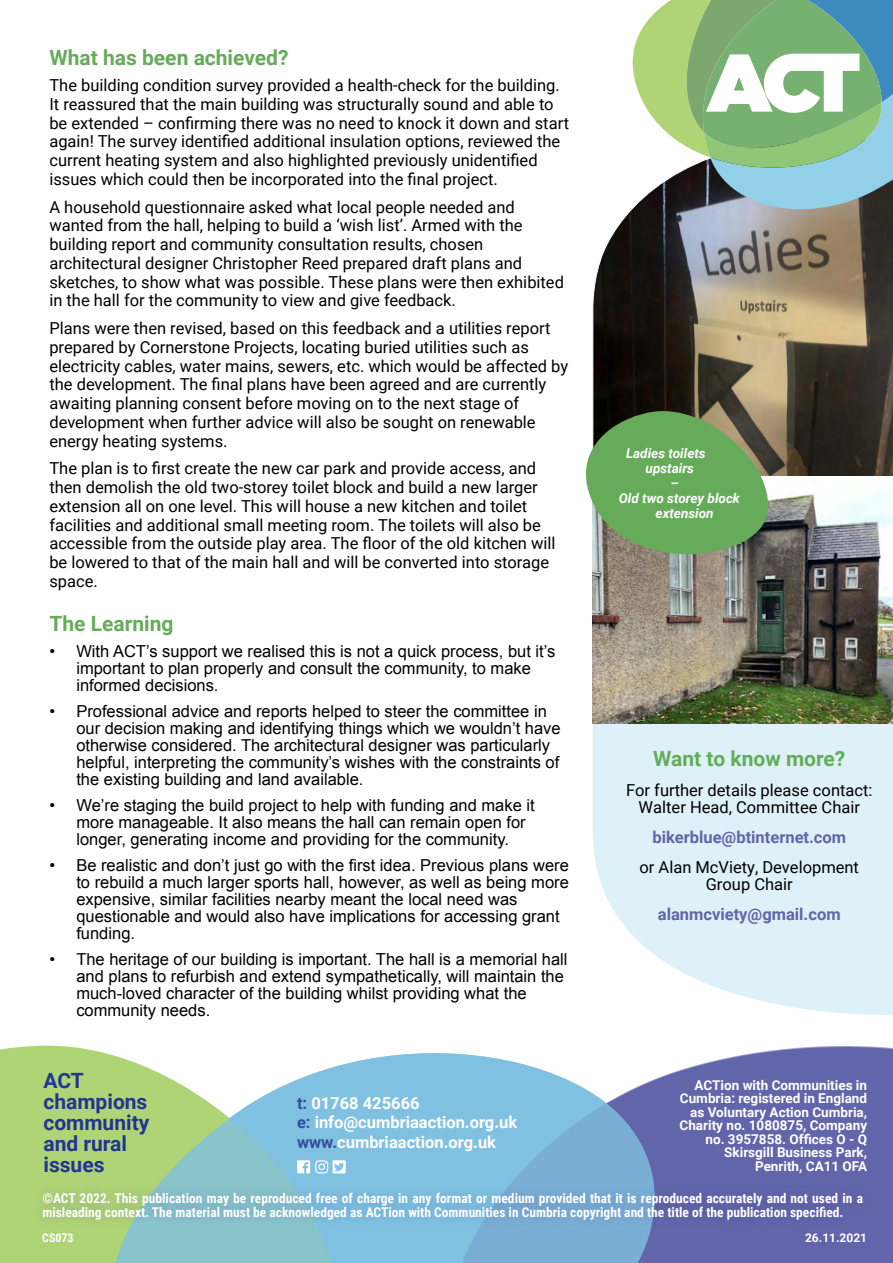
<style>
.page{position:relative;width:893px;height:1263px;background:#fff}
.page>*{position:absolute;margin:0;border:0;box-sizing:border-box;transform-origin:0 0}
.t1{font:700 21px/21px "Roboto";color:#213592}
.t2{font:700 21px "Roboto";color:#65ab59}
.t3{font:700 21px "Roboto";color:#65ac5a}
.t4{font:16.5px/18.8px "Roboto";color:#000}
.t5{font:16.5px/17.1px "Arial";color:#000}
.t6{font:700 16.5px/19.5px "Roboto";color:#fff}
.t7{font:700 16.5px "Roboto";color:#6265a9}
.t8{font:700 13.5px/13.5px "Roboto Condensed";color:#fff}
.t9{font:700 13.5px/13.5px "Roboto";color:#fff;text-align:right}
.t10{font:italic 700 13.5px "Roboto";color:#fff}
.t11{font:700 12px "Roboto";color:#fff}
.t12{font:700 12px "Roboto Condensed";color:#fff}
.s1{color:#364d9d}
</style>
<div class="page">
<div style="left:688px;top:1046px;width:205px;height:217px;background:#6265a9"></div>
<div style="left:0;top:1045px;width:104px;height:218px;background:#aed476"></div>
<svg style="left:104px;top:1053px;width:584px;height:210px;background:#95c3d0"></svg>
<img style="left:30px;top:1180px;width:845px;height:53px">
<svg style="left:297px;top:1160px;width:31px;height:13px"></svg>
<div style="left:333px;top:1160px;width:13px;height:13px;background:#fff"></div>
<svg style="left:334px;top:1163px;width:10px;height:9px"></svg>
<svg style="left:593px;top:724px;width:300px;height:291px;background:#e1f2f8"></svg>
<svg style="left:592px;top:208px;width:301px;height:268px;background:#625a4c"></svg>
<img style="left:593px;top:491px;width:300px;height:233px">
<svg style="left:586px;top:411px;width:182px;height:143px;background:#6a9f5d"></svg>
<svg style="left:633px;top:0;width:260px;height:209px"></svg>
<p class="t2" style="left:49px;top:49px;width:241px">What has been achieved?</p>
<p class="t4" style="left:49px;top:78px;width:521px">The building condition survey provided a health-check for the building.<br>It reassured that the main building was structurally sound and able to be extended – confirming there was no need to knock it down and start again! The survey identified additional insulation options, reviewed the current heating system and also highlighted previously unidentified issues which could then be incorporated into the final project.</p>
<p class="t4" style="left:49px;top:199px;width:516px">A household questionnaire asked what local people needed and wanted from the hall, helping to build a ‘wish list’. Armed with the building report and community consultation results, chosen architectural designer Christopher Reed prepared draft plans and sketches, to show what was possible. These plans were then exhibited in the hall for the community to view and give feedback.</p>
<p class="t4" style="left:49px;top:321px;width:520px">Plans were then revised, based on this feedback and a utilities report prepared by Cornerstone Projects, locating buried utilities such as electricity cables, water mains, sewers, etc. which would be affected by the development. The final plans have been agreed and are currently awaiting planning consent before moving on to the next stage of development when further advice will also be sought on renewable energy heating systems.</p>
<p class="t4" style="left:49px;top:461px;width:508px">The plan is to first create the new car park and provide access, and then demolish the old two-storey toilet block and build a new larger extension all on one level. This will house a new kitchen and toilet facilities and additional small meeting room. The toilets will also be accessible from the outside play area. The floor of the old kitchen will be lowered to that of the main hall and will be converted into storage space.</p>
<p class="t2" style="left:49px;top:615px;width:126px">The Learning</p>
<p class="t5" style="left:76px;top:644px;width:480px;text-indent:-27px">• With ACT’s support we realised this is not a quick process, but it’s important to plan properly and consult the community, to make informed decisions.</p>
<p class="t5" style="left:76px;top:704px;width:486px;text-indent:-27px">• Professional advice and reports helped to steer the committee in our decision making and identifying things which we wouldn’t have otherwise considered. The architectural designer was particularly helpful, interpreting the community’s wishes with the constraints of the existing building and land available.</p>
<p class="t5" style="left:76px;top:798px;width:460px;text-indent:-27px">• We’re staging the build project to help with funding and make it more manageable. It also means the hall can remain open for longer, generating income and providing for the community.</p>
<p class="t5" style="left:76px;top:858px;width:494px;text-indent:-27px">• Be realistic and don’t just go with the first idea. Previous plans were to rebuild a much larger sports hall, however, as well as being more expensive, similar facilities nearby meant the local need was questionable and would also have implications for accessing grant funding.</p>
<p class="t5" style="left:76px;top:952px;width:493px;text-indent:-27px">• The heritage of our building is important. The hall is a memorial hall and plans to refurbish and extend sympathetically, will maintain the much-loved character of the building whilst providing what the community needs.</p>
<p class="t10" style="left:626px;top:447px;width:81px">Ladies toilets</p>
<p class="t10" style="left:646px;top:462px;width:50px">upstairs</p>
<p class="t10" style="left:670px;top:477px;width:10px">–</p>
<p class="t10" style="left:619px;top:492px;width:123px">Old two storey block</p>
<p class="t10" style="left:656px;top:507px;width:60px">extension</p>
<p class="t3" style="left:653px;top:750px;width:194px">Want to know more?</p>
<p class="t4" style="left:626px;top:783px;width:248px;line-height:17.5px;text-align:center">For further details please contact:<br>Walter Head, Committee Chair</p>
<p class="t7" style="left:652px;top:831px;width:195px">bikerblue@btinternet.com</p>
<p class="t4" style="left:639px;top:860px;width:221px;line-height:17.5px;text-align:center">or Alan McViety, Development<br>Group Chair</p>
<p class="t7" style="left:658px;top:907px;width:184px">alanmcviety@gmail.com</p>
<p class="t1" style="left:43px;top:1072px;width:107px">ACT champions community and rural issues</p>
<p class="t9" style="left:680px;top:1080px;width:189px">ACTion with Communities in<br>Cumbria: registered in England as Voluntary Action Cumbria,<br>Charity no. 1080875, Company no. 3957858. Offices O - Q<br>Skirsgill Business Park,<br>Penrith, CA11 OFA</p>
<p class="t6" style="left:297px;top:1095px;width:222px"><span class="s1">t:</span> 01768 425666<br><span class="s1">e:</span> info@cumbriaaction.org.uk <span class="s1">www.</span>cumbriaaction.org.uk</p>
<p class="t8" style="left:42px;top:1193px;width:822px">©ACT 2022. This publication may be reproduced free of charge in any format or medium provided that it is reproduced accurately and not used in a misleading context. The material must be acknowledged as ACTion with Communities in Cumbria copyright and the title of the publication specified.</p>
<p class="t12" style="left:42px;top:1233px;width:33px">CS073</p>
<p class="t11" style="left:805px;top:1233px;width:64px">26.11.2021</p>
</div>
